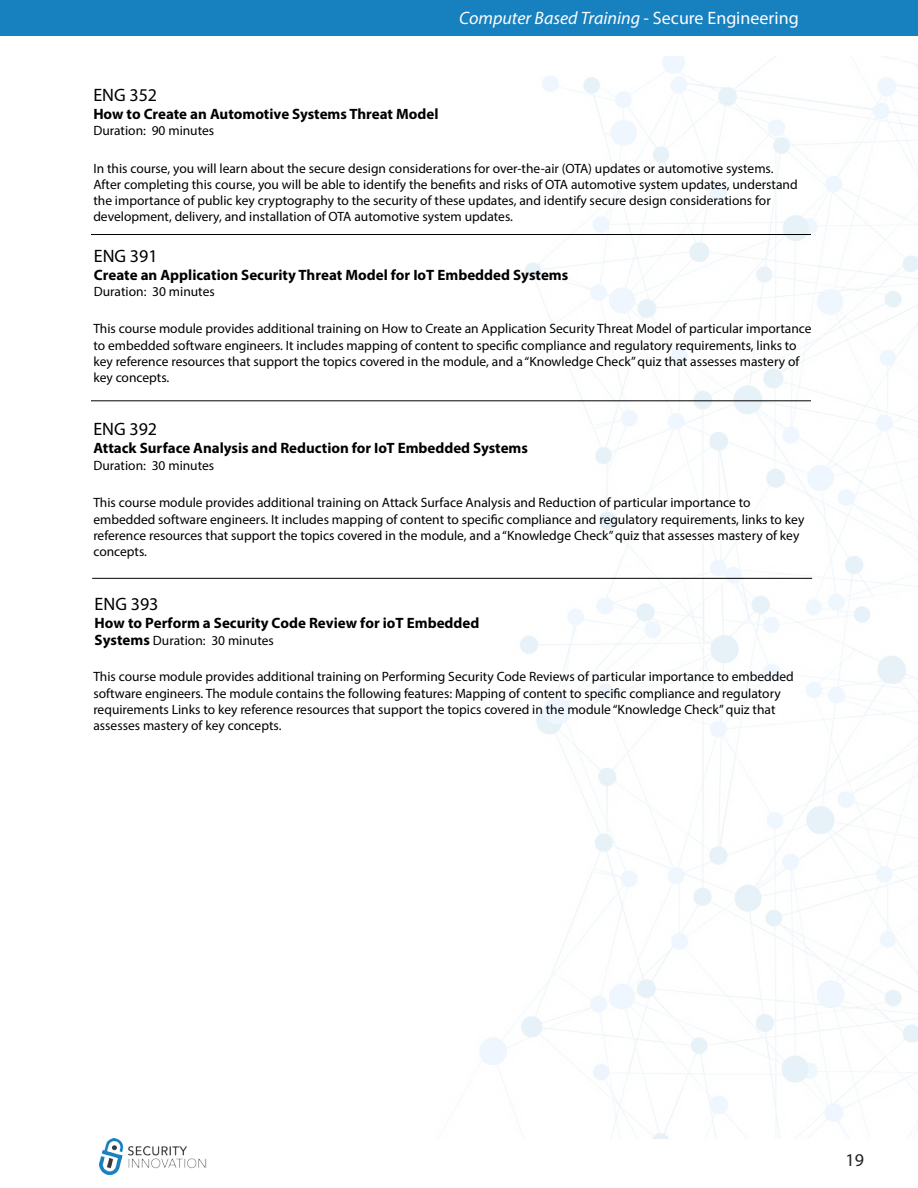
<style>
.page{position:relative;width:918px;height:1188px;background:#fff}
.page>*{position:absolute;margin:0;border:0;box-sizing:border-box;transform-origin:0 0}
.t1{font:italic 18px "Myriad Pro";color:#fdfdfd}
.t2{font:18px "Myriad Pro";color:#000}
.t3{font:18px "Myriad Pro";color:#231f20}
.t4{font:700 15px "Myriad Pro";color:#000}
.t5{font:13.5px/16.2px "Myriad Pro";color:#000}
.s1{font-style:normal}
.s2{font-weight:700;font-size:15px}
</style>
<div class="page">
<img style="left:99px;top:1139px;width:108px;height:35px">
<img style="left:410px;top:57px;width:507px;height:1082px">
<div style="left:0;top:0;width:918px;height:36px;background:#1780bf"></div>
<hr style="left:91px;top:234px;width:720px;height:1px;background:#000">
<hr style="left:92px;top:578px;width:720px;height:1px;background:#000">
<hr style="left:91px;top:401px;width:720px;height:1px;background:#000">
<h1 class="t1" style="left:459px;top:6px;width:341px">Computer Based Training <span class="s1">- Secure Engineering</span></h1>
<h1 class="t2" style="left:93px;top:83px;width:65px">ENG 352</h1>
<p class="t4" style="left:93px;top:104px;width:347px">How to Create an Automotive Systems Threat Model</p>
<p class="t5" style="left:93px;top:122px;width:122px">Duration: 90 minutes</p>
<p class="t5" style="left:93px;top:160px;width:706px">In this course, you will learn about the secure design considerations for over-the-air (OTA) updates or automotive systems.<br>After completing this course, you will be able to identify the benefits and risks of OTA automotive system updates, understand the importance of public key cryptography to the security of these updates, and identify secure design considerations for development, delivery, and installation of OTA automotive system updates.</p>
<h1 class="t2" style="left:94px;top:245px;width:65px">ENG 391</h1>
<p class="t4" style="left:94px;top:266px;width:476px">Create an Application Security Threat Model for IoT Embedded Systems</p>
<p class="t5" style="left:94px;top:283px;width:123px">Duration: 30 minutes</p>
<p class="t5" style="left:93px;top:321px;width:720px">This course module provides additional training on How to Create an Application Security Threat Model of particular importance to embedded software engineers. It includes mapping of content to specific compliance and regulatory requirements, links to key reference resources that support the topics covered in the module, and a “Knowledge Check” quiz that assesses mastery of key concepts.</p>
<h1 class="t2" style="left:93px;top:418px;width:65px">ENG 392</h1>
<p class="t4" style="left:93px;top:439px;width:436px">Attack Surface Analysis and Reduction for IoT Embedded Systems</p>
<p class="t5" style="left:93px;top:457px;width:122px">Duration: 30 minutes</p>
<p class="t5" style="left:93px;top:495px;width:713px">This course module provides additional training on Attack Surface Analysis and Reduction of particular importance to embedded software engineers. It includes mapping of content to specific compliance and regulatory requirements, links to key reference resources that support the topics covered in the module, and a “Knowledge Check” quiz that assesses mastery of key concepts.</p>
<h1 class="t2" style="left:95px;top:593px;width:65px">ENG 393</h1>
<p class="t4" style="left:95px;top:614px;width:386px">How to Perform a Security Code Review for ioT Embedded</p>
<p class="t5" style="left:95px;top:632px;width:181px"><span class="s2">Systems</span> Duration: 30 minutes</p>
<p class="t5" style="left:93px;top:669px;width:702px">This course module provides additional training on Performing Security Code Reviews of particular importance to embedded software engineers. The module contains the following features: Mapping of content to specific compliance and regulatory requirements Links to key reference resources that support the topics covered in the module “Knowledge Check” quiz that assesses mastery of key concepts.</p>
<h1 class="t3" style="left:846px;top:1148px;width:20px">19</h1>
</div>
